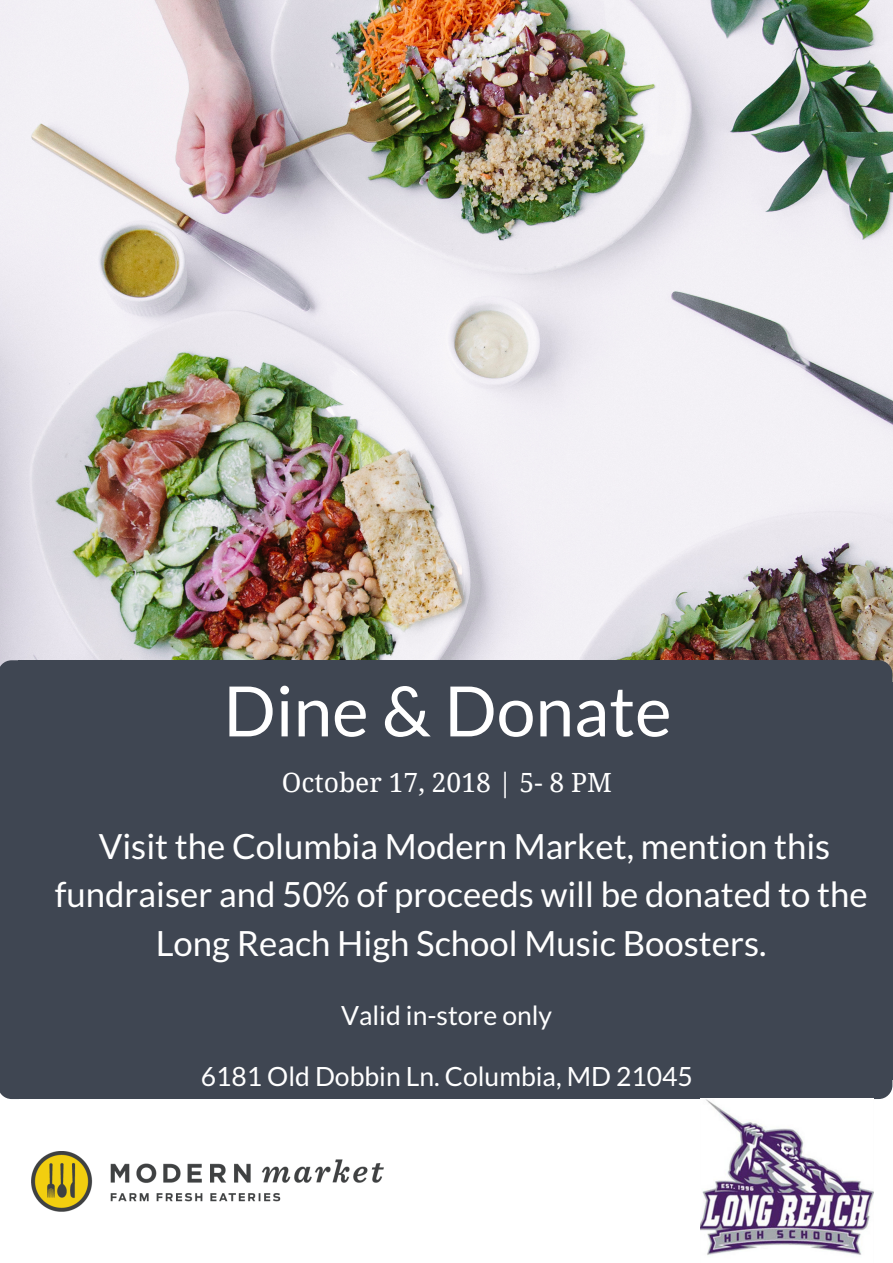
<style>
.page{position:relative;width:893px;height:1263px;background:#fff}
.page>*{position:absolute;margin:0;border:0;box-sizing:border-box;transform-origin:0 0}
.t1{font:69.53px "Lato";color:#fff}
.t2{font:34.72px/48.4px "Lato";color:#fff;text-align:center}
.t3{font:26.47px "Lato";color:#fff}
.t4{font:26.47px "Droid Serif";color:#fff}
</style>
<div class="page">
<img style="left:0;top:0;width:893px;height:1058px">
<svg style="left:872px;top:660px;width:20px;height:22px"></svg>
<div style="left:871px;top:682px;width:21px;height:398px;background:#3f4652"></div>
<div style="left:18px;top:682px;width:854px;height:398px;background:#3f4652"></div>
<div style="left:18px;top:660px;width:854px;height:23px;background:#3f4652"></div>
<svg style="left:0;top:660px;width:18px;height:22px"></svg>
<div style="left:0;top:682px;width:19px;height:398px;background:#3f4652"></div>
<div style="left:18px;top:1079px;width:854px;height:20px;background:#3f4652"></div>
<svg style="left:0;top:1080px;width:18px;height:19px"></svg>
<svg style="left:872px;top:1080px;width:20px;height:19px"></svg>
<img style="left:32px;top:1151px;width:352px;height:60px">
<img style="left:700px;top:1098px;width:173px;height:157px">
<h1 class="t1" style="left:223px;top:668px;width:450px">Dine &amp; Donate</h1>
<p class="t4" style="left:282px;top:767px;width:332px">October 17, 2018 | 5- 8 PM</p>
<p class="t2" style="left:55px;top:821px;width:814px">Visit the Columbia Modern Market, mention this fundraiser and 50% of proceeds will be donated to the<br>Long Reach High School Music Boosters.</p>
<p class="t3" style="left:341px;top:999px;width:213px">Valid in-store only</p>
<p class="t3" style="left:201px;top:1060px;width:494px">6181 Old Dobbin Ln. Columbia, MD 21045</p>
</div>
